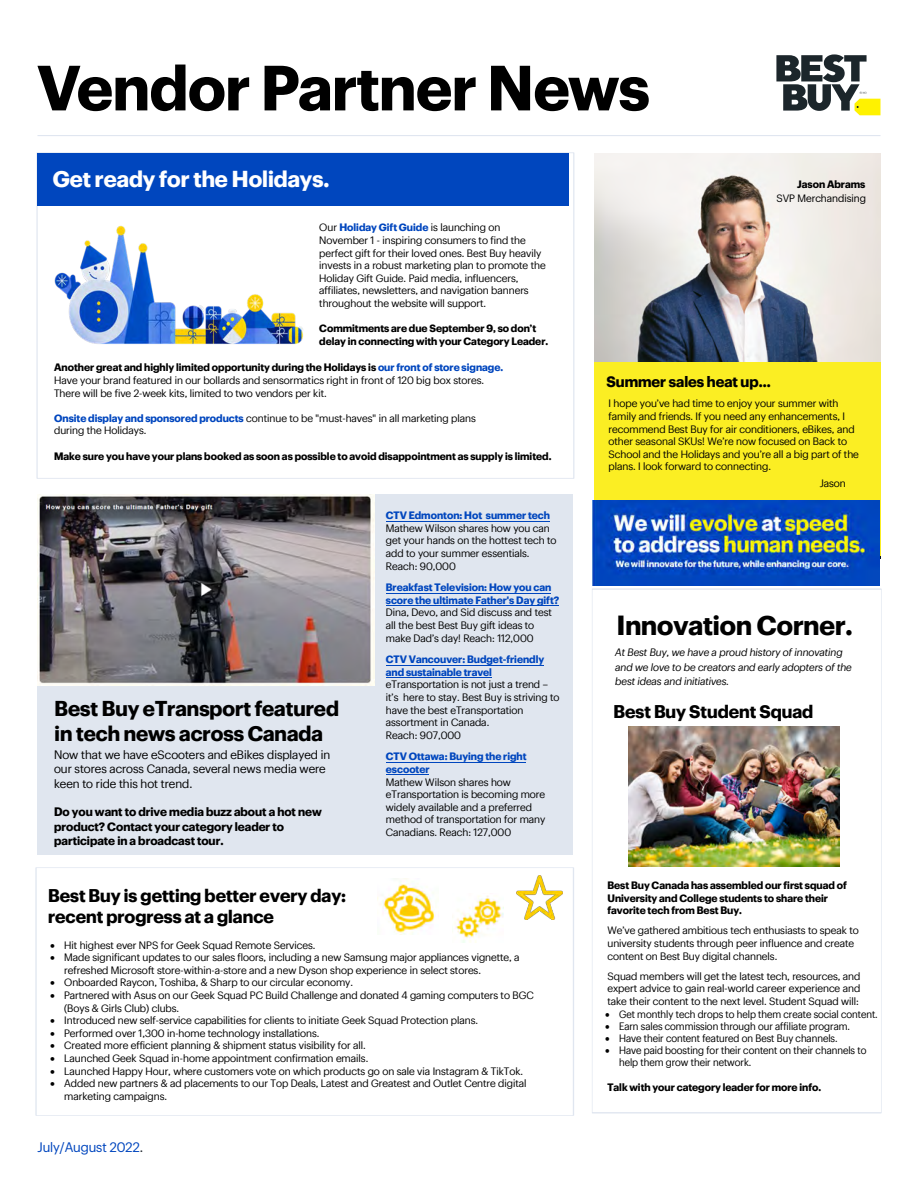
<style>
.page{position:relative;width:918px;height:1188px;background:#fff}
.page>*{position:absolute;margin:0;border:0;box-sizing:border-box;transform-origin:0 0}
.t1{font:700 62.4px "Human BBY 75";color:#000}
.t2{font:700 27px "Human BBY Office";color:#000}
.t3{font:700 22.5px "Human BBY Office";color:#fff}
.t4{font:700 21px/25.2px "Human BBY Office";color:#000}
.t5{font:700 18px/21.6px "Human BBY Office";color:#000}
.t6{font:700 15px "Human BBY Office";color:#000}
.t7{font:13.5px "Human BBY 55";letter-spacing:-.005em;color:#0046be}
.t8{font:12px/14.4px "Human BBY Office";color:#000}
.t9{font:700 12px/14.4px "Human BBY Office";color:#000}
.t10{font:10.5px/12.6px "Human BBY Office";color:#000}
.t11{font:700 10.5px/12.6px "Human BBY Office";color:#000}
.t12{font:10.5px/12px "Human BBY Office";color:#000;scale:.95 1}
.t13{font:italic 10.5px/14.7px "Human BBY Office";color:#000}
.t14{font:10.5px "Human BBY 55";color:#000}
.t15{font:700 10.5px "Human BBY 75";color:#000}
.s1{font-weight:700;color:#0046be}
.s2{font-weight:700}
.s3{color:#1d252c}
</style>
<div class="page">
<img style="left:595px;top:153px;width:285px;height:405px">
<div style="left:594px;top:362px;width:286px;height:193px;background:#fbee23"></div>
<svg style="left:776px;top:54px;width:105px;height:61px"></svg>
<hr style="left:38px;top:135px;width:842px;height:1px;background:#e0e6f0">
<div style="left:592px;top:589px;width:290px;height:524px;border:1px solid #e0e6f0"></div>
<div style="left:36px;top:867px;width:538px;height:249px;border:1px solid #e0e6f0"></div>
<div style="left:37px;top:494px;width:536px;height:361px;background:#e0e6ef"></div>
<div style="left:38px;top:153px;width:531px;height:53px;background:#0046be"></div>
<img style="left:629px;top:726px;width:211px;height:141px">
<img style="left:593px;top:501px;width:286px;height:84px">
<img style="left:54px;top:225px;width:249px;height:119px">
<img style="left:37px;top:494px;width:338px;height:191px">
<img style="left:516px;top:876px;width:46px;height:43px">
<img style="left:378px;top:878px;width:57px;height:57px">
<img style="left:454px;top:896px;width:49px;height:46px">
<hr style="left:386px;top:775px;width:43px;height:1px;background:#0046be">
<hr style="left:386px;top:762px;width:140px;height:1px;background:#0046be">
<hr style="left:386px;top:677px;width:106px;height:1px;background:#0046be">
<hr style="left:386px;top:665px;width:158px;height:1px;background:#0046be">
<hr style="left:386px;top:605px;width:173px;height:1px;background:#0046be">
<hr style="left:386px;top:593px;width:165px;height:1px;background:#0046be">
<hr style="left:386px;top:521px;width:164px;height:1px;background:#0046be">
<h1 class="t1" style="left:38px;top:40px;width:614px">Vendor Partner News</h1>
<h3 class="t3" style="left:53px;top:161px;width:278px">Get ready for the Holidays.</h3>
<p class="t10" style="left:319px;top:220px;width:228px">Our <span class="s1">Holiday Gift Guide</span> is launching on November 1 - inspiring consumers to find the perfect gift for their loved ones. Best Buy heavily invests in a robust marketing plan to promote the Holiday Gift Guide. Paid media, influencers, affiliates, newsletters, and navigation banners throughout the website will support.</p>
<p class="t11" style="left:319px;top:321px;width:230px">Commitments are due September 9, so don’t delay in connecting with your Category Leader.</p>
<p class="t15" style="left:797px;top:176px;width:70px">Jason Abrams</p>
<p class="t14" style="left:776px;top:190px;width:91px">SVP Merchandising</p>
<p class="t10" style="left:54px;top:361px;width:451px"><span class="s2">Another great and highly limited opportunity during the Holidays is</span> <span class="s1">our front of store signage.<br></span>Have your brand featured in our bollards and sensormatics right in front of 120 big box stores.<br>There will be five 2-week kits, limited to two vendors per kit.</p>
<p class="t10" style="left:54px;top:411px;width:423px"><span class="s1">Onsite display and sponsored products</span> continue to be "must-haves" in all marketing plans during the Holidays.</p>
<p class="t11" style="left:54px;top:449px;width:499px">Make sure you have your plans booked as soon as possible to avoid disappointment as supply is limited.</p>
<h3 class="t4" style="left:55px;top:694px;width:286px">Best Buy eTransport featured in tech news across Canada</h3>
<p class="t8" style="left:54px;top:746px;width:278px">Now that we have eScooters and eBikes displayed in our stores across Canada, several news media were keen to ride this hot trend.</p>
<p class="t9" style="left:54px;top:804px;width:269px">Do you want to drive media buzz about a hot new product? Contact your category leader to participate in a broadcast tour.</p>
<h3 class="t5" style="left:48px;top:883px;width:300px">Best Buy is getting better every day: recent progress at a glance</h3>
<p class="t10" style="left:386px;top:508px;width:172px"><span class="s1">CT</span><span class="s1">V</span> <span class="s1">Edmonton</span><span class="s1">: Ho</span><span class="s1">t</span> <span class="s1">s</span><span class="s1">ummer</span> <span class="s1">t</span><span class="s1">ech<br></span>Mathew Wilson shares how you can get your hands on the hottest tech to add to your summer essentials.<br>Reach: 90,000</p>
<p class="t10" style="left:386px;top:580px;width:175px"><span class="s1">Breakfast Television: H</span><span class="s1">ow you can score the ultimate Father</span><span class="s1">'</span><span class="s1">s Day</span> <span class="s1">gift?<br></span>Dina, Devo, and Sid discuss and test all the best Best Buy gift ideas to make Dad’s day! Reach: 112,000</p>
<p class="t10" style="left:386px;top:652px;width:175px"><span class="s1">CT</span><span class="s1">V V</span><span class="s1">ancou</span><span class="s1">v</span><span class="s1">er</span><span class="s1">: Budget</span><span class="s1">-</span><span class="s1">f</span><span class="s1">riendly and</span> <span class="s1">s</span><span class="s1">ustainable</span> <span class="s1">t</span><span class="s1">ra</span><span class="s1">v</span><span class="s1">el </span>eTransportation is not just a trend – it’s here to stay. Best Buy is striving to have the best eTransportation assortment in Canada.<br>Reach: 907,000</p>
<p class="t10" style="left:386px;top:750px;width:161px"><span class="s1">CT</span><span class="s1">V</span> <span class="s1">Ottawa</span><span class="s1">: B</span><span class="s1">uyin</span><span class="s1">g t</span><span class="s1">he</span> <span class="s1">r</span><span class="s1">i</span><span class="s1">g</span><span class="s1">ht </span><span class="s1">es</span><span class="s1">cooter<br></span>Mathew Wilson shares how eTransportation is becoming more widely available and a preferred method of transportation for many<br>Canadians. Reach: 127,000</p>
<p class="t10" style="left:50px;top:938px;width:267px">• Hit highest ever NPS for Geek Squad Remote Services.</p>
<p class="t10" style="left:64px;top:950px;width:457px;text-indent:-14px">• Made significant updates to our sales floors, including a new Samsung major appliances vignette, a refreshed Microsoft store-within-a-store and a new Dyson shop experience in select stores.</p>
<p class="t10" style="left:50px;top:975px;width:304px">• Onboarded Raycon, Toshiba, &amp; Sharp to our circular economy.</p>
<p class="t10" style="left:64px;top:988px;width:471px;text-indent:-14px">• Partnered with Asus on our Geek Squad PC Build Challenge and donated 4 gaming computers to BGC (Boys &amp; Girls Club) clubs.</p>
<p class="t10" style="left:50px;top:1013px;width:429px">• Introduced new self-service capabilities for clients to initiate Geek Squad Protection plans.</p>
<p class="t10" style="left:50px;top:1026px;width:271px">• Performed over 1,300 in-home technology installations.</p>
<p class="t10" style="left:50px;top:1038px;width:317px">• Created more efficient planning &amp; shipment status visibility for all.</p>
<p class="t10" style="left:50px;top:1051px;width:320px">• Launched Geek Squad in-home appointment confirmation emails.</p>
<p class="t10" style="left:50px;top:1064px;width:474px">• Launched Happy Hour, where customers vote on which products go on sale via Instagram &amp; TikTok.</p>
<p class="t10" style="left:64px;top:1076px;width:464px;text-indent:-14px">• Added new partners &amp; ad placements to our Top Deals, Latest and Greatest and Outlet Centre digital marketing campaigns.</p>
<p class="t7" style="left:38px;top:1137px;width:107px">July/August 2022<span class="s3">.</span></p>
<h3 class="t6" style="left:606px;top:370px;width:166px">Summer sales heat up...</h3>
<p class="t10" style="left:609px;top:396px;width:252px">I hope you’ve had time to enjoy your summer with family and friends. If you need any enhancements, I recommend Best Buy for air conditioners, eBikes, and other seasonal SKUs! We’re now focused on Back to School and the Holidays and you’re all a big part of the plans. I look forward to connecting.</p>
<p class="t10" style="left:820px;top:476px;width:28px">Jason</p>
<h2 class="t2" style="left:617px;top:604px;width:237px">Innovation Corner.</h2>
<p class="t13" style="left:615px;top:644px;width:238px">At Best Buy, we have a proud history of innovating and we love to be creators and early adopters of the best ideas and initiatives.</p>
<h3 class="t5" style="left:614px;top:699px;width:201px">Best Buy Student Squad</h3>
<p class="t11" style="left:607px;top:878px;width:241px">Best Buy Canada has assembled our first squad of<br>University and College students to share their favorite tech from Best Buy.</p>
<p class="t10" style="left:607px;top:923px;width:253px">We’ve gathered ambitious tech enthusiasts to speak to university students through peer influence and create content on Best Buy digital channels.</p>
<p class="t10" style="left:607px;top:969px;width:255px;text-align:justify">Squad members will get the latest tech, resources, and expert advice to gain real-world career experience and take their content to the next level. Student Squad will:</p>
<p class="t12" style="left:605px;top:1008px;width:289px">• Get monthly tech drops to help them create social content.</p>
<p class="t12" style="left:605px;top:1020px;width:259px">• Earn sales commission through our affiliate program.</p>
<p class="t12" style="left:605px;top:1032px;width:246px">• Have their content featured on Best Buy channels.</p>
<p class="t12" style="left:619px;top:1044px;width:262px;text-indent:-14px">• Have paid boosting for their content on their channels to help them grow their network.</p>
<p class="t11" style="left:607px;top:1080px;width:215px">Talk with your category leader for more info.</p>
</div>
